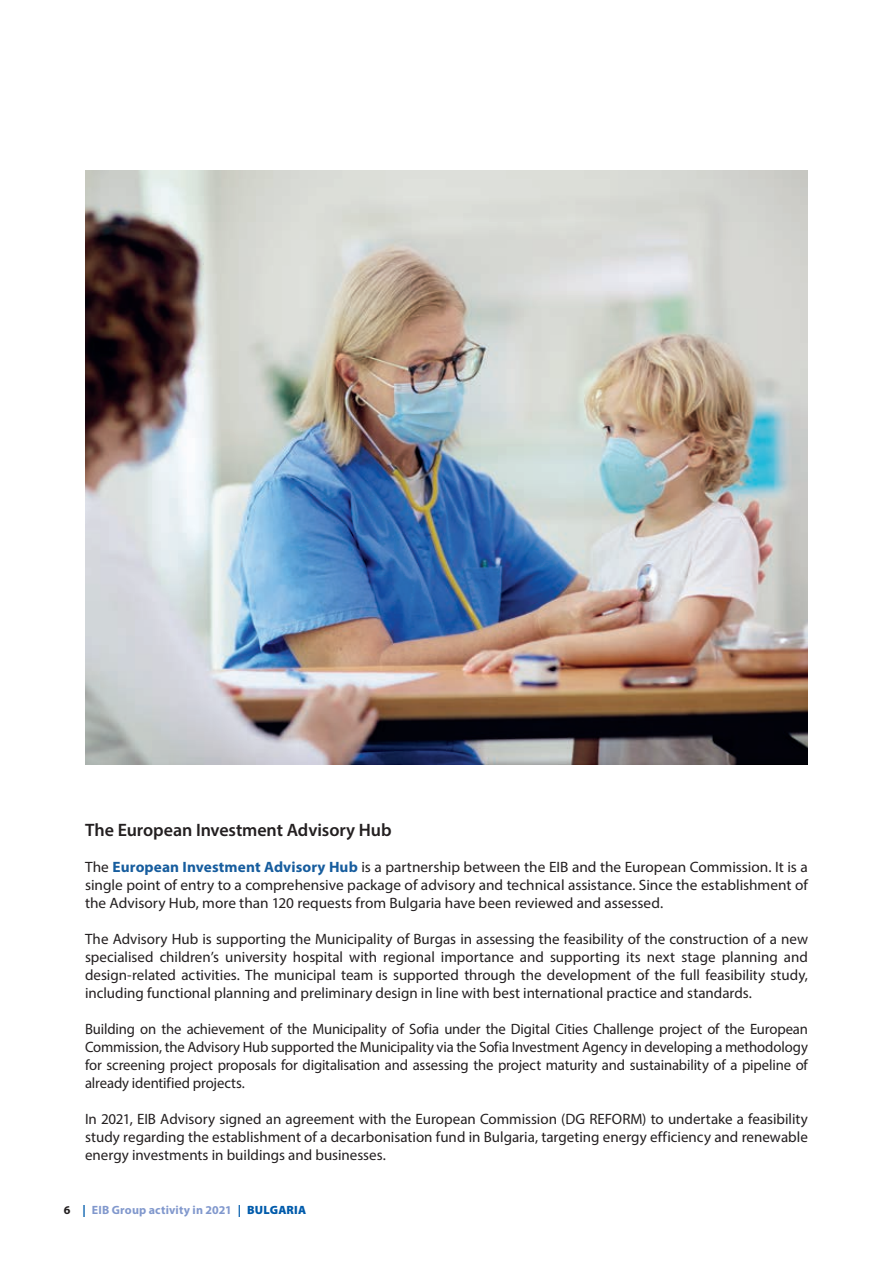
<style>
.page{position:relative;width:893px;height:1263px;background:#fff}
.page>*{position:absolute;margin:0;border:0;box-sizing:border-box;transform-origin:0 0}
._01b_SOUS_SOUS_TITRE{font:600 18px "Myriad Pro";letter-spacing:-.005em;color:#231f20}
._01_TEXTE_COURANT{font:15px/18px "Myriad Pro";color:#231f20;text-align:justify}
.t1{font:700 12px "Myriad Pro";letter-spacing:.015em;color:#8198cd}
.s1{font-weight:700;color:#175d9e}
.s2{color:#231f20}
.s3{color:#015bab}
.s4{font-weight:900;color:#015bab}
</style>
<div class="page">
<img style="left:85px;top:170px;width:723px;height:594px">
<p class="_01b_SOUS_SOUS_TITRE" style="left:85px;top:819px;width:308px">The European Investment Advisory Hub</p>
<p class="_01_TEXTE_COURANT" style="left:85px;top:858px;width:724px">The <span class="s1">European Investment Advisory Hub</span> is a partnership between the EIB and the European Commission. It is a single point of entry to a comprehensive package of advisory and technical assistance. Since the establishment of the Advisory Hub, more than 120 requests from Bulgaria have been reviewed and assessed.</p>
<p class="_01_TEXTE_COURANT" style="left:85px;top:930px;width:724px">The Advisory Hub is supporting the Municipality of Burgas in assessing the feasibility of the construction of a new specialised children’s university hospital with regional importance and supporting its next stage planning and design-related activities. The municipal team is supported through the development of the full feasibility study, including functional planning and preliminary design in line with best international practice and standards.</p>
<p class="_01_TEXTE_COURANT" style="left:85px;top:1020px;width:724px">Building on the achievement of the Municipality of Sofia under the Digital Cities Challenge project of the European Commission, the Advisory Hub supported the Municipality via the Sofia Investment Agency in developing a methodology for screening project proposals for digitalisation and assessing the project maturity and sustainability of a pipeline of already identified projects.</p>
<p class="_01_TEXTE_COURANT" style="left:85px;top:1110px;width:724px">In 2021, EIB Advisory signed an agreement with the European Commission (DG REFORM) to undertake a feasibility study regarding the establishment of a decarbonisation fund in Bulgaria, targeting energy efficiency and renewable energy investments in buildings and businesses.</p>
<p class="t1" style="left:64px;top:1202px;width:244px"><span class="s2">6</span> <span class="s3">|</span> EIB Group activity in 2021 <span class="s3">|</span> <span class="s4">BULGARIA</span></p>
</div>
